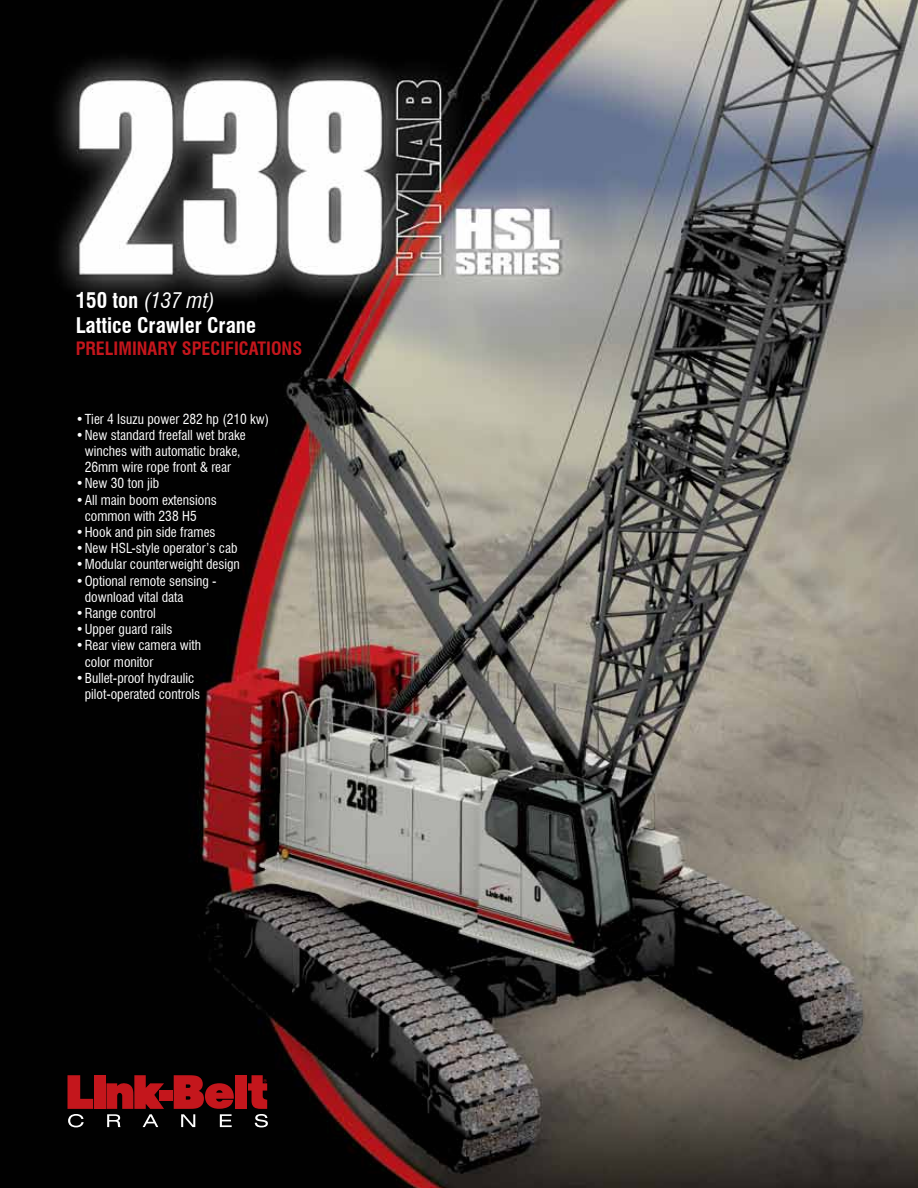
<style>
.page{position:relative;width:918px;height:1188px;background:#fff}
.page>*{position:absolute;margin:0;border:0;box-sizing:border-box;transform-origin:0 0}
.t1{font:700 condensed 21px/25.2px "Swiss 721 BT";color:#fff}
.t2{font:700 condensed 18px "Swiss 721 BT";color:#c4161c}
.t3{font:condensed 13.5px/16.2px "Swiss 721 BT";color:#fff}
.s1{font-weight:400;font-style:italic}
</style>
<div class="page">
<img style="left:0;top:0;width:918px;height:1188px">
<svg style="left:68px;top:1075px;width:200px;height:52px;background:#651517"></svg>
<h1 class="t1" style="left:76px;top:288px;width:182px">150 ton <span class="s1">(137 mt)<br></span>Lattice Crawler Crane</h1>
<h2 class="t2" style="left:76px;top:337px;width:228px">PRELIMINARY SPECIFICATIONS</h2>
<p class="t3" style="left:76px;top:410px;width:195px">• Tier 4 Isuzu power 282 hp (210 kw)</p>
<p class="t3" style="left:76px;top:427px;width:172px;text-align:center">• New standard freefall wet brake winches with automatic brake,<br>26mm wire rope front &amp; rear</p>
<p class="t3" style="left:76px;top:475px;width:85px">• New 30 ton jib</p>
<p class="t3" style="left:85px;top:491px;width:134px;text-indent:-9px">• All main boom extensions common with 238 H5</p>
<p class="t3" style="left:76px;top:524px;width:141px">• Hook and pin side frames</p>
<p class="t3" style="left:76px;top:540px;width:163px">• New HSL-style operator’s cab</p>
<p class="t3" style="left:76px;top:556px;width:166px">• Modular counterweight design</p>
<p class="t3" style="left:85px;top:572px;width:133px;text-indent:-9px">• Optional remote sensing - download vital data</p>
<p class="t3" style="left:76px;top:605px;width:82px">• Range control</p>
<p class="t3" style="left:76px;top:621px;width:98px">• Upper guard rails</p>
<p class="t3" style="left:85px;top:637px;width:118px;text-indent:-9px">• Rear view camera with color monitor</p>
<p class="t3" style="left:85px;top:670px;width:117px;text-indent:-9px">• Bullet-proof hydraulic pilot-operated controls</p>
</div>
